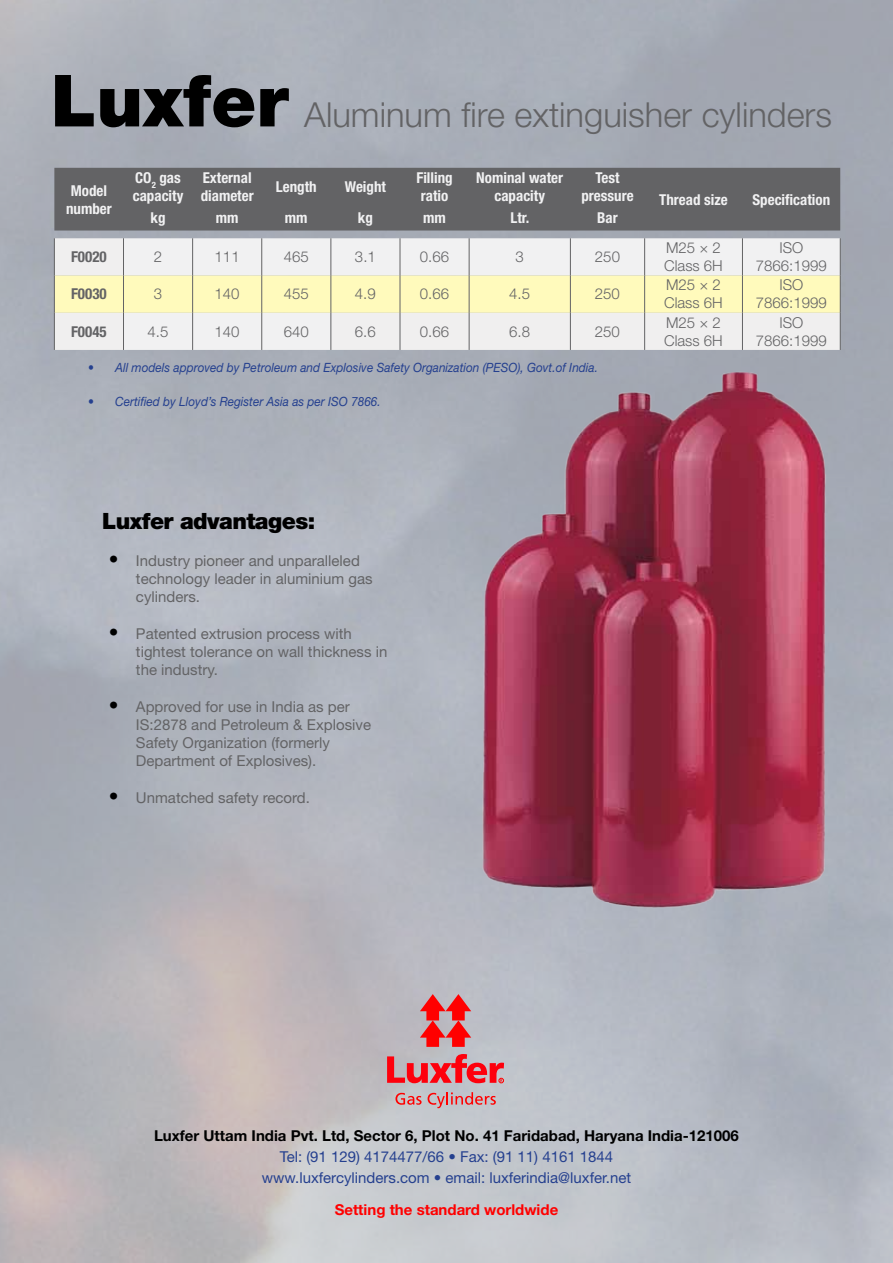
<style>
.page{position:relative;width:893px;height:1263px;background:#fff}
.page>*{position:absolute;margin:0;border:0;box-sizing:border-box;transform-origin:0 0}
.t1{font:300 34.5px "Helvetica Neue LT Std";color:#636365}
.t2{font:900 22.5px "Helvetica Neue LT Std";letter-spacing:-.025em;color:#000}
.t3{font:15px/18px "Helvetica Neue LT Std";color:#636365}
.t4{font:700 condensed 15px/18px "Helvetica Neue LT Std";color:#f1f1f2;text-align:center}
.t5{font:300 15px/18px "Helvetica Neue LT Std";color:#636365}
.t6{font:15px/21px "Helvetica Neue LT Std";color:#25408f;text-align:center}
.t7{font:700 15px "Helvetica Neue LT Std";color:#000}
.t8{font:700 15px "Helvetica Neue LT Std";color:#f00}
.t9{font:700 condensed 15px "Helvetica Neue LT Std";color:#636365}
.t10{font:italic 12.75px "Helvetica Neue LT Std";color:#25408f;scale:.93 1}
.s1{font-weight:900;font-size:72px;color:#000}
.s2{font-weight:300;font-size:19.5px;color:#000}
</style>
<div class="page">
<svg style="left:387px;top:1054px;width:117px;height:29px"></svg>
<svg style="left:420px;top:994px;width:51px;height:53px"></svg>
<svg style="left:395px;top:1093px;width:27px;height:12px"></svg>
<svg style="left:428px;top:1092px;width:68px;height:16px"></svg>
<div style="left:54px;top:168px;width:786px;height:63px;background:#636365"></div>
<div style="left:55px;top:238px;width:68px;height:112px;background:#f0efef"></div>
<div style="left:124px;top:238px;width:716px;height:112px;background:#f1f1f2"></div>
<div style="left:55px;top:275px;width:785px;height:38px;background:#fffabc"></div>
<hr style="left:54px;top:238px;width:1px;height:37px;background:#636365">
<hr style="left:123px;top:238px;width:1px;height:37px;background:#636365">
<hr style="left:192px;top:238px;width:1px;height:37px;background:#636365">
<hr style="left:261px;top:238px;width:1px;height:37px;background:#636365">
<hr style="left:330px;top:238px;width:1px;height:37px;background:#636365">
<hr style="left:400px;top:238px;width:1px;height:37px;background:#636365">
<hr style="left:469px;top:238px;width:1px;height:37px;background:#636365">
<hr style="left:570px;top:238px;width:1px;height:37px;background:#636365">
<hr style="left:644px;top:238px;width:1px;height:37px;background:#636365">
<hr style="left:742px;top:238px;width:1px;height:37px;background:#636365">
<hr style="left:840px;top:238px;width:1px;height:37px;background:#636365">
<hr style="left:54px;top:275px;width:1px;height:38px;background:#636365">
<hr style="left:123px;top:275px;width:1px;height:38px;background:#636365">
<hr style="left:192px;top:275px;width:1px;height:38px;background:#636365">
<hr style="left:261px;top:275px;width:1px;height:38px;background:#636365">
<hr style="left:330px;top:275px;width:1px;height:38px;background:#636365">
<hr style="left:400px;top:275px;width:1px;height:38px;background:#636365">
<hr style="left:469px;top:275px;width:1px;height:38px;background:#636365">
<hr style="left:570px;top:275px;width:1px;height:38px;background:#636365">
<hr style="left:644px;top:275px;width:1px;height:38px;background:#636365">
<hr style="left:742px;top:275px;width:1px;height:38px;background:#636365">
<hr style="left:840px;top:275px;width:1px;height:38px;background:#636365">
<hr style="left:54px;top:313px;width:1px;height:37px;background:#636365">
<hr style="left:123px;top:313px;width:1px;height:37px;background:#636365">
<hr style="left:192px;top:313px;width:1px;height:37px;background:#636365">
<hr style="left:261px;top:313px;width:1px;height:37px;background:#636365">
<hr style="left:330px;top:313px;width:1px;height:37px;background:#636365">
<hr style="left:400px;top:313px;width:1px;height:37px;background:#636365">
<hr style="left:469px;top:313px;width:1px;height:37px;background:#636365">
<hr style="left:570px;top:313px;width:1px;height:37px;background:#636365">
<hr style="left:644px;top:313px;width:1px;height:37px;background:#636365">
<hr style="left:742px;top:313px;width:1px;height:37px;background:#636365">
<hr style="left:840px;top:313px;width:1px;height:37px;background:#636365">
<img style="left:455px;top:357px;width:381px;height:570px">
<h1 class="t1" style="left:51px;top:93px;width:783px"><span class="s1">Luxfer</span> Aluminum fire extinguisher cylinders</h1>
<p class="t4" style="left:66px;top:181px;width:47px">Model number</p>
<p class="t4" style="left:133px;top:168px;width:52px;text-align:left">CO<sub>2</sub> gas capacity</p>
<p class="t4" style="left:201px;top:168px;width:55px;text-align:left">External diameter</p>
<p class="t4" style="left:276px;top:177px;width:42px">Length</p>
<p class="t4" style="left:345px;top:177px;width:43px">Weight</p>
<p class="t4" style="left:416px;top:168px;width:38px;text-align:left">Filling ratio</p>
<p class="t4" style="left:476px;top:168px;width:88px">Nominal water capacity</p>
<p class="t4" style="left:581px;top:168px;width:54px">Test pressure</p>
<p class="t4" style="left:151px;top:209px;width:16px">kg</p>
<p class="t4" style="left:216px;top:209px;width:24px">mm</p>
<p class="t4" style="left:285px;top:209px;width:24px">mm</p>
<p class="t4" style="left:358px;top:209px;width:16px">kg</p>
<p class="t4" style="left:423px;top:209px;width:24px">mm</p>
<p class="t4" style="left:511px;top:209px;width:20px">Ltr.</p>
<p class="t4" style="left:597px;top:209px;width:22px">Bar</p>
<p class="t4" style="left:659px;top:190px;width:70px">Thread size</p>
<p class="t4" style="left:752px;top:190px;width:79px">Specification</p>
<p class="t9" style="left:71px;top:248px;width:37px">F0020</p>
<p class="t5" style="left:154px;top:248px;width:10px">2</p>
<p class="t5" style="left:215px;top:248px;width:27px">111</p>
<p class="t5" style="left:284px;top:248px;width:27px">465</p>
<p class="t5" style="left:355px;top:248px;width:22px">3.1</p>
<p class="t5" style="left:420px;top:248px;width:31px">0.66</p>
<p class="t5" style="left:516px;top:248px;width:10px">3</p>
<p class="t5" style="left:595px;top:248px;width:27px">250</p>
<p class="t5" style="left:664px;top:239px;width:60px">M25 × 2<br>Class 6H</p>
<p class="t5" style="left:756px;top:239px;width:72px;text-align:center">ISO<br>7866:1999</p>
<p class="t9" style="left:71px;top:285px;width:37px">F0030</p>
<p class="t5" style="left:154px;top:285px;width:10px">3</p>
<p class="t5" style="left:215px;top:285px;width:27px">140</p>
<p class="t5" style="left:284px;top:285px;width:27px">455</p>
<p class="t5" style="left:355px;top:285px;width:22px">4.9</p>
<p class="t5" style="left:420px;top:285px;width:31px">0.66</p>
<p class="t5" style="left:509px;top:285px;width:22px">4.5</p>
<p class="t5" style="left:595px;top:285px;width:27px">250</p>
<p class="t5" style="left:664px;top:276px;width:60px">M25 × 2<br>Class 6H</p>
<p class="t5" style="left:756px;top:276px;width:72px;text-align:center">ISO<br>7866:1999</p>
<p class="t9" style="left:71px;top:322px;width:37px">F0045</p>
<p class="t5" style="left:148px;top:322px;width:22px">4.5</p>
<p class="t5" style="left:215px;top:322px;width:27px">140</p>
<p class="t5" style="left:284px;top:322px;width:27px">640</p>
<p class="t5" style="left:355px;top:322px;width:22px">6.6</p>
<p class="t5" style="left:420px;top:322px;width:31px">0.66</p>
<p class="t5" style="left:509px;top:322px;width:22px">6.8</p>
<p class="t5" style="left:595px;top:322px;width:27px">250</p>
<p class="t5" style="left:664px;top:313px;width:60px">M25 × 2<br>Class 6H</p>
<p class="t5" style="left:756px;top:313px;width:72px;text-align:center">ISO<br>7866:1999</p>
<p class="t10" style="left:88px;top:359px;width:550px">• All models approved by Petroleum and Explosive Safety Organization (PESO), Govt.of India.</p>
<p class="t10" style="left:88px;top:393px;width:316px">• Certified by Lloyd’s Register Asia as per ISO 7866.</p>
<h2 class="t2" style="left:102px;top:507px;width:214px">Luxfer advantages:</h2>
<p class="t3" style="left:136px;top:551px;width:238px;text-indent:-27px"><span class="s2">•</span> Industry pioneer and unparalleled technology leader in aluminium gas cylinders.</p>
<p class="t3" style="left:136px;top:624px;width:253px;text-indent:-27px"><span class="s2">•</span> Patented extrusion process with tightest tolerance on wall thickness in the industry.</p>
<p class="t3" style="left:136px;top:697px;width:237px;text-indent:-27px"><span class="s2">•</span> Approved for use in India as per<br>IS:2878 and Petroleum &amp; Explosive<br>Safety Organization (formerly<br>Department of Explosives).</p>
<p class="t3" style="left:109px;top:789px;width:202px"><span class="s2">•</span> Unmatched safety record.</p>
<p class="t7" style="left:154px;top:1126px;width:586px">Luxfer Uttam India Pvt. Ltd, Sector 6, Plot No. 41 Faridabad, Haryana India-121006</p>
<p class="t6" style="left:262px;top:1146px;width:371px">Tel: (91 129) 4174477/66 • Fax: (91 11) 4161 1844 www.luxfercylinders.com • email: luxferindia@luxfer.net</p>
<p class="t8" style="left:335px;top:1200px;width:225px">Setting the standard worldwide</p>
</div>
